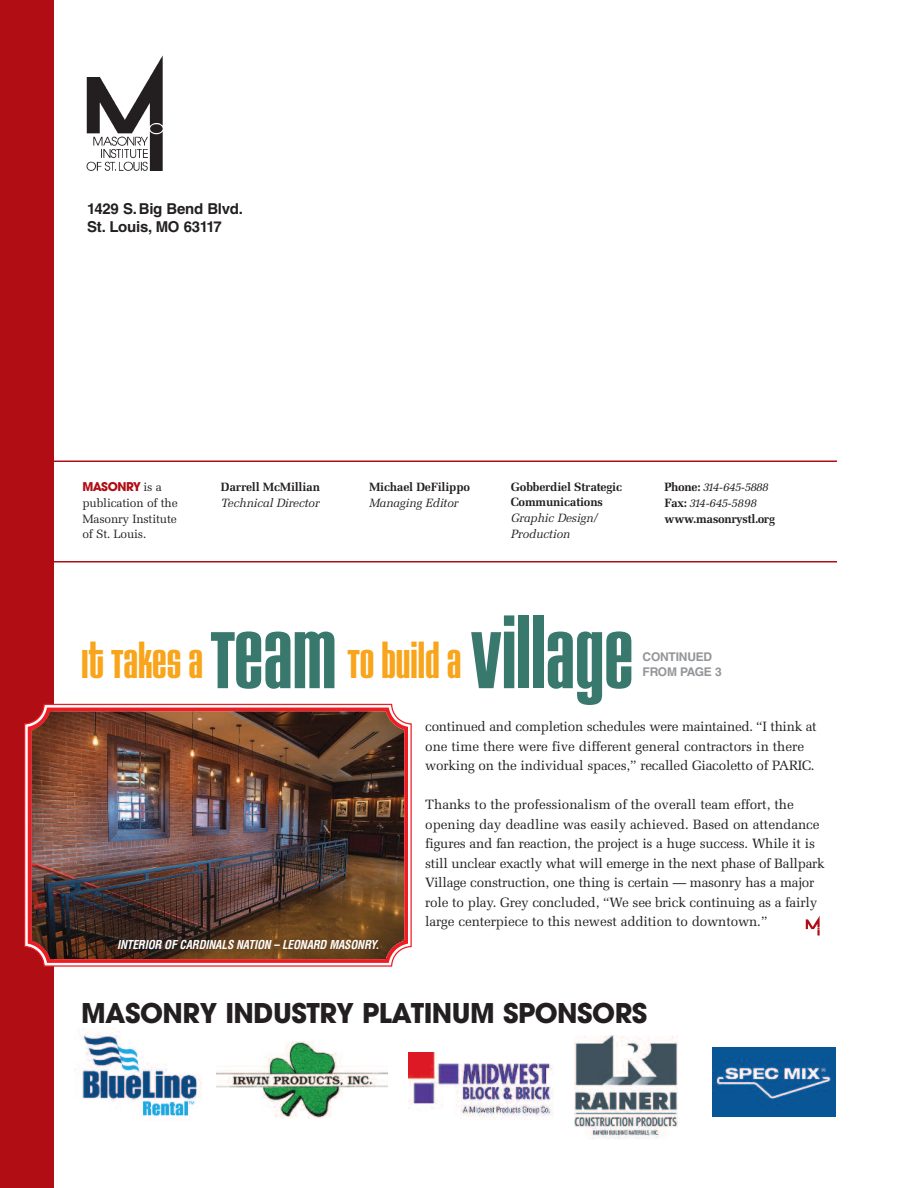
<style>
.page{position:relative;width:918px;height:1188px;background:#fff}
.page>*{position:absolute;margin:0;border:0;box-sizing:border-box;transform-origin:0 0}
.t1{font:42px "House Gothic Bold Two";color:#f9a51b}
.t2{font:700 27px "Avant Garde";letter-spacing:-.02em;color:#231f20}
.t3{font:700 15px/18px "Helvetica";letter-spacing:-.015em;color:#231f20}
.t4{font:13.5px/19.5px "Melior";letter-spacing:-.015em;color:#231f20}
.t5{font:700 12px/15.8px "Melior";letter-spacing:-.015em;color:#231f20}
.t6{font:italic 12px/15.8px "Melior";letter-spacing:-.015em;color:#231f20}
.t7{font:12px/15.8px "Melior";letter-spacing:-.015em;color:#231f20;text-align:justify}
.t8{font:italic 700 condensed 12px "Helvetica";letter-spacing:-.015em;color:#fff;scale:.95 1}
.t9{font:700 12px/15px "Helvetica";letter-spacing:-.015em;color:#939598}
.t10{font:700 12px "Avant Garde";letter-spacing:-.045em;color:#b00d15}
.s1{font-family:"Melior";font-weight:400;color:#231f20}
.s2{font-weight:400;font-style:italic}
.s3{font-size:84px;color:#38786d}
</style>
<div class="page">
<img style="left:86px;top:55px;width:77px;height:116px">
<hr style="left:30px;top:561px;width:807px;height:1px;background:#b00d15">
<hr style="left:30px;top:460px;width:807px;height:2px;background:#b00d15">
<img style="left:805px;top:916px;width:15px;height:20px">
<div style="left:0;top:0;width:54px;height:1188px;background:#b00d15"></div>
<img style="left:74px;top:1029px;width:128px;height:88px">
<img style="left:216px;top:1041px;width:172px;height:78px">
<img style="left:408px;top:1053px;width:145px;height:66px">
<img style="left:575px;top:1035px;width:102px;height:104px">
<img style="left:712px;top:1047px;width:124px;height:70px">
<svg style="left:24px;top:703px;width:388px;height:264px"></svg>
<img style="left:26px;top:706px;width:384px;height:260px">
<p class="t3" style="left:87px;top:201px;width:157px">1429 S.Big Bend Blvd.<br>St. Louis, MO 63117</p>
<p class="t10" style="left:82px;top:482px;width:81px">MASONRY <span class="s1">is a</span></p>
<p class="t7" style="left:82px;top:495px;width:97px">publication of the Masonry Institute of St. Louis.</p>
<p class="t5" style="left:221px;top:479px;width:101px">Darrell McMillian</p>
<p class="t6" style="left:221px;top:495px;width:100px">Technical Director</p>
<p class="t5" style="left:369px;top:479px;width:103px">Michael DeFilippo</p>
<p class="t6" style="left:369px;top:495px;width:91px">Managing Editor</p>
<p class="t5" style="left:511px;top:480px;width:113px;line-height:15px">Gobberdiel Strategic<br>Communications</p>
<p class="t6" style="left:511px;top:510px;width:89px">Graphic Design/<br>Production</p>
<p class="t5" style="left:665px;top:479px;width:112px">Phone: <span class="s2">314-645-5888<br></span>Fax: <span class="s2">314-645-5898 </span>www.masonrystl.org</p>
<h1 class="t1" style="left:81px;top:641px;width:554px">IT TAKES A <span class="s3">TEAM</span> TO BUILD A <span class="s3">VILLAGE</span></h1>
<p class="t9" style="left:643px;top:651px;width:81px">CONTINUED<br>FROM PAGE 3</p>
<p class="t8" style="left:117px;top:937px;width:277px">INTERIOR OF CARDINALS NATION – LEONARD MASONRY.</p>
<p class="t4" style="left:425px;top:717px;width:393px">continued and completion schedules were maintained. “I think at one time there were five different general contractors in there working on the individual spaces,” recalled Giacoletto of PARIC.</p>
<p class="t4" style="left:425px;top:795px;width:401px">Thanks to the professionalism of the overall team effort, the opening day deadline was easily achieved. Based on attendance figures and fan reaction, the project is a huge success. While it is still unclear exactly what will emerge in the next phase of Ballpark Village construction, one thing is certain — masonry has a major role to play. Grey concluded, “We see brick continuing as a fairly large centerpiece to this newest addition to downtown.”</p>
<h2 class="t2" style="left:81px;top:1003px;width:568px">MASONRY INDUSTRY PLATINUM SPONSORS</h2>
</div>
